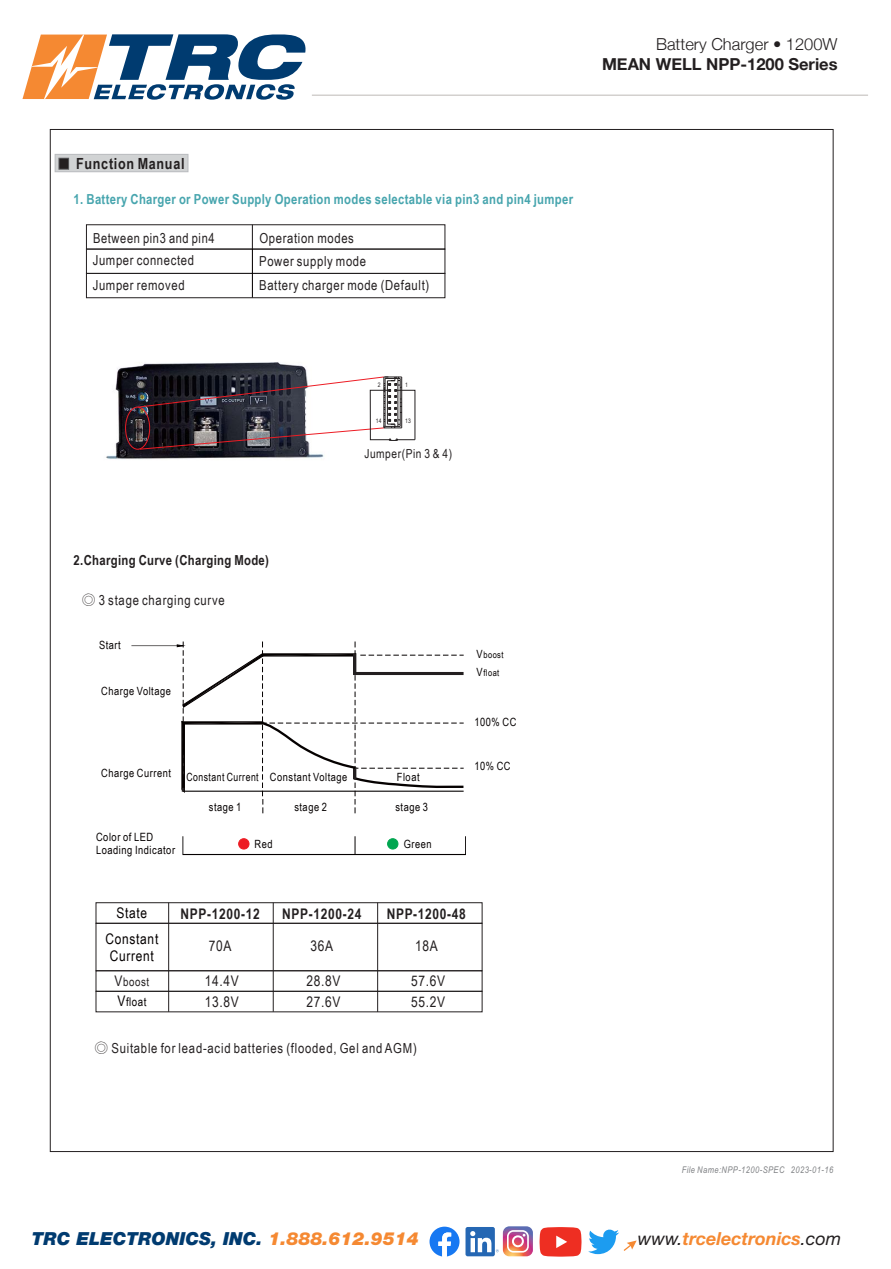
<style>
.page{position:relative;width:891px;height:1269px;background:#fff}
.page>*{position:absolute;margin:0;border:0;box-sizing:border-box;transform-origin:0 0}
.t1{font:italic 900 18px "Helvetica Neue LT Std";color:#003b70}
.t2{font:italic 700 18px "Helvetica Neue LT Std";color:#f58932}
.t3{font:700 16.5px "Helvetica Neue";color:#231f20}
.t4{font:300 16.5px "Helvetica Neue";color:#231f20}
.t5{font:700 15.3px "Arial Narrow";letter-spacing:.045em;color:#231f20}
.t6{font:14.55px/20.5px "Arial Narrow";letter-spacing:.045em;color:#231f20}
.t7{font:700 14.55px "Arial Narrow";letter-spacing:.045em;color:#231f20}
.t8{font:14.55px/16.5px "Arial Narrow";letter-spacing:.045em;color:#050100}
.t9{font:13.8px "Arial Narrow";letter-spacing:.045em;color:#231f20}
.t10{font:700 13.8px "Arial Narrow";letter-spacing:.025em;color:#47a5ae}
.t11{font:700 13.8px "Arial Narrow";letter-spacing:.025em;color:#231f20}
.t12{font:12.45px "Arial Narrow";letter-spacing:.045em;color:#231f20}
.t13{font:11.85px/20.5px "Arial Narrow";letter-spacing:.045em;color:#231f20}
.t14{font:11.4px/18.1px "Arial Narrow";letter-spacing:.045em;color:#050100}
.t15{font:11.4px "Arial Narrow";letter-spacing:.045em;color:#050100;scale:.93 1}
.t16{font:italic 9.15px "Arial Narrow";letter-spacing:.045em;color:#808285}
.t17{font:9.15px/18.1px "Arial Narrow";letter-spacing:.045em;color:#050100}
.t18{font:6.15px "Arial Narrow";color:#231f20}
.s1{font-family:"Inn Ming";font-weight:500}
.s2{font-size:14.55px}
.s3{font-size:14.55px;color:#050100}
.s4{color:#050100}
.s5{color:#f58932}
.s6{font-weight:400;color:#231f20}
</style>
<div class="page">
<hr style="left:312px;top:94px;width:556px;height:2px;background:#d3d0ce">
<svg style="left:22px;top:34px;width:284px;height:66px"></svg>
<svg style="left:430px;top:1227px;width:30px;height:30px"></svg>
<svg style="left:540px;top:1227px;width:42px;height:30px"></svg>
<svg style="left:588px;top:1229px;width:49px;height:25px"></svg>
<div style="left:466px;top:1227px;width:29px;height:29px;background:#2567b3;border-radius:2px"></div>
<svg style="left:470px;top:1226px;width:63px;height:30px"></svg>
<img style="left:106px;top:362px;width:218px;height:98px">
<div style="left:96px;top:991px;width:386px;height:21px;border:1px solid #231f20"></div>
<hr style="left:168px;top:903px;width:1px;height:109px;background:#231f20">
<hr style="left:273px;top:903px;width:1px;height:109px;background:#231f20">
<hr style="left:377px;top:903px;width:1px;height:109px;background:#231f20">
<div style="left:96px;top:923px;width:386px;height:48px;border:1px solid #231f20"></div>
<div style="left:55px;top:154px;width:133px;height:18px;background:#d1d3d4"></div>
<div style="left:55px;top:154px;width:133px;height:18px;border:1px solid #bbbdc0"></div>
<div style="left:59px;top:158px;width:10px;height:11px;background:#231f20"></div>
<div style="left:59px;top:158px;width:10px;height:11px;border:1px solid #58595b"></div>
<hr style="left:131px;top:646px;width:47px;height:1px;background:#050100">
<div style="left:183px;top:836px;width:283px;height:19px;border:1px solid #050100"></div>
<svg style="left:355px;top:836px;width:1px;height:19px"></svg>
<svg style="left:177px;top:642px;width:287px;height:171px"></svg>
<div style="left:239px;top:839px;width:10px;height:10px;background:#ed1c24;border-radius:50%"></div>
<div style="left:238px;top:839px;width:11px;height:10px;border:1px solid #ed1c24;border-radius:50%"></div>
<div style="left:388px;top:839px;width:10px;height:10px;background:#00a650;border-radius:50%"></div>
<div style="left:387px;top:839px;width:11px;height:10px;border:1px solid #00a650;border-radius:50%"></div>
<div style="left:86px;top:249px;width:359px;height:25px;border:1px solid #231f20"></div>
<div style="left:86px;top:273px;width:359px;height:25px;border:1px solid #231f20"></div>
<svg style="left:252px;top:225px;width:1px;height:73px"></svg>
<div style="left:125px;top:407px;width:25px;height:42px;border:1px solid #ed1c24;border-radius:50%"></div>
<svg style="left:138px;top:377px;width:277px;height:73px"></svg>
<hr style="left:401px;top:377px;width:1px;height:51px;background:#231f20">
<p class="t4" style="left:656px;top:31px;width:183px">Battery Charger • 1200W</p>
<p class="t3" style="left:602px;top:51px;width:237px">MEAN WELL NPP-1200 Series</p>
<p class="t5" style="left:76px;top:152px;width:110px">Function Manual</p>
<p class="t10" style="left:74px;top:188px;width:501px">1. Battery Charger or Power Supply Operation modes selectable via pin3 and pin4 jumper</p>
<p class="t9" style="left:93px;top:228px;width:123px">Between pin3 and pin4</p>
<p class="t9" style="left:259px;top:228px;width:96px">Operation modes</p>
<p class="t9" style="left:259px;top:275px;width:172px">Battery charger mode (Default)</p>
<p class="t9" style="left:93px;top:250px;width:103px">Jumper connected</p>
<p class="t9" style="left:259px;top:251px;width:109px">Power supply mode</p>
<p class="t9" style="left:93px;top:275px;width:93px">Jumper removed</p>
<p class="t18" style="left:378px;top:381px;width:4px">2</p>
<p class="t18" style="left:405px;top:381px;width:4px">1</p>
<p class="t18" style="left:376px;top:416px;width:7px">14</p>
<p class="t18" style="left:405px;top:416px;width:7px">13</p>
<p class="t12" style="left:364px;top:444px;width:89px">Jumper(Pin 3 &amp; 4)</p>
<p class="t11" style="left:74px;top:550px;width:197px">2.Charging Curve (Charging Mode)</p>
<p class="t9" style="left:82px;top:590px;width:144px"><span class="s1">◎</span> 3 stage charging curve</p>
<p class="t14" style="left:99px;top:636px;width:23px">Start</p>
<p class="t14" style="left:101px;top:682px;width:71px">Charge Voltage</p>
<p class="t14" style="left:101px;top:764px;width:71px">Charge Current</p>
<p class="t15" style="left:186px;top:768px;width:79px">Constant Current</p>
<p class="t14" style="left:209px;top:798px;width:34px">stage 1</p>
<p class="t14" style="left:294px;top:798px;width:34px">stage 2</p>
<p class="t14" style="left:395px;top:798px;width:34px">stage 3</p>
<p class="t14" style="left:270px;top:767px;width:79px">Constant Voltage</p>
<p class="t14" style="left:397px;top:767px;width:24px">Float</p>
<p class="t14" style="left:96px;top:830px;width:81px;line-height:12.9px">Color of LED<br>Loading Indicator</p>
<p class="t14" style="left:255px;top:834px;width:20px">Red</p>
<p class="t14" style="left:404px;top:834px;width:29px">Green</p>
<p class="t14" style="left:476px;top:644px;width:8px">V<br>V</p>
<p class="t17" style="left:483px;top:645px;width:22px">boost float</p>
<p class="t14" style="left:475px;top:713px;width:43px">100% CC</p>
<p class="t14" style="left:475px;top:757px;width:38px">10% CC</p>
<p class="t8" style="left:117px;top:904px;width:32px">State</p>
<p class="t8" style="left:106px;top:930px;width:54px">Constant<br>Current</p>
<p class="t7" style="left:181px;top:903px;width:81px">NPP-1200-12</p>
<p class="t7" style="left:282px;top:903px;width:81px">NPP-1200-24</p>
<p class="t7" style="left:387px;top:903px;width:81px">NPP-1200-48</p>
<p class="t6" style="left:209px;top:935px;width:24px">70A</p>
<p class="t6" style="left:311px;top:935px;width:24px">36A</p>
<p class="t6" style="left:415px;top:935px;width:24px">18A</p>
<p class="t13" style="left:115px;top:971px;width:36px"><span class="s2">V</span>boost<br><span class="s3">V</span><span class="s4">float</span></p>
<p class="t6" style="left:205px;top:970px;width:36px">14.4V<br>13.8V</p>
<p class="t6" style="left:307px;top:970px;width:36px">28.8V<br>27.6V</p>
<p class="t6" style="left:411px;top:970px;width:36px">57.6V<br>55.2V</p>
<p class="t9" style="left:94px;top:1038px;width:324px"><span class="s1">◎</span> Suitable for lead-acid batteries (flooded, Gel and AGM)</p>
<p class="t16" style="left:682px;top:1165px;width:153px">File Name:NPP-1200-SPEC 2023-01-16</p>
<p class="t1" style="left:32px;top:1227px;width:388px">TRC ELECTRONICS, INC. <span class="s5">1.888.612.9514</span></p>
<p class="t2" style="left:638px;top:1227px;width:205px"><span class="s6">www.</span>trcelectronics<span class="s6">.com</span></p>
</div>
